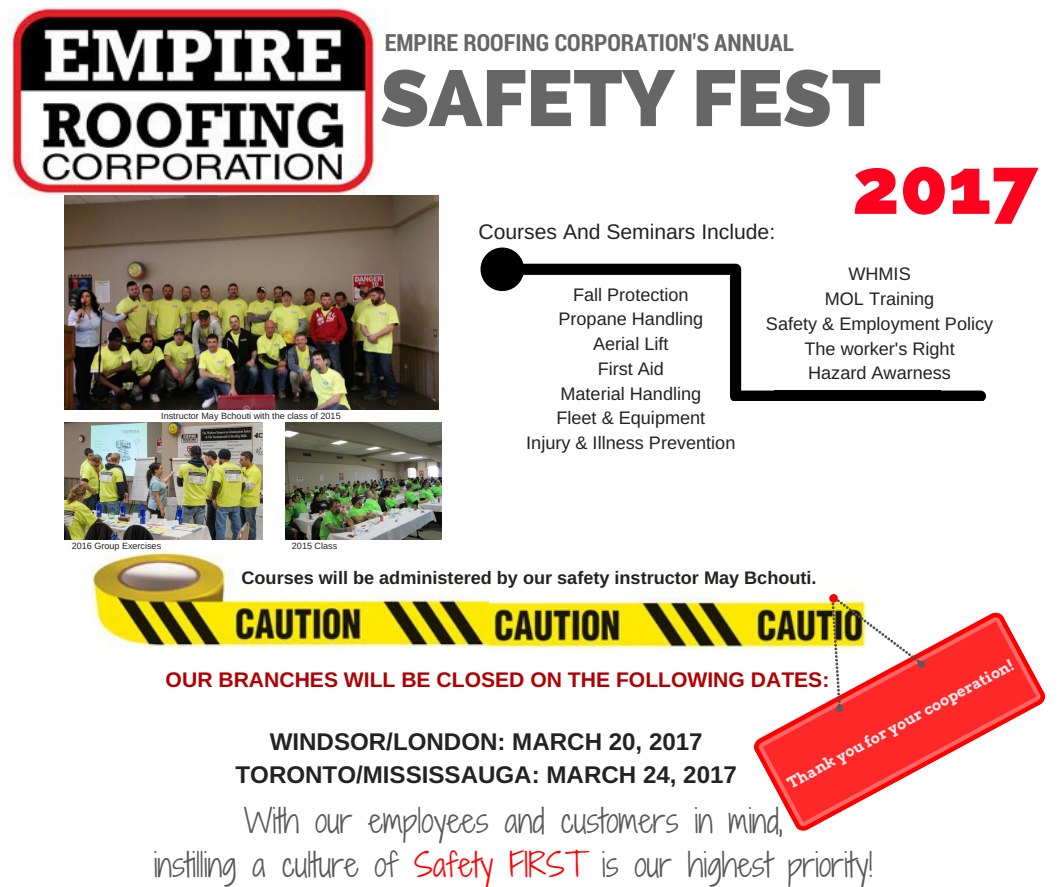
<style>
.page{position:relative;width:1058px;height:887px;background:#fff}
.page>*{position:absolute;margin:0;border:0;box-sizing:border-box;transform-origin:0 0}
.t1{font:800 78.9px "Raleway";color:#666}
.t2{font:800 78.9px "Raleway";color:#ff001e}
.t3{font:31.65px/43.8px "Shadows Into Light Two";color:#59595a;text-align:center}
.t4{font:700 24.15px/33.8px "Arimo";color:#222;text-align:center}
.t5{font:700 23.7px "Roboto Condensed";color:#666}
.t6{font:700 21.15px "Arimo";color:#b00002}
.t7{font:21.15px "Arimo";color:#222}
.t8{font:18.15px/24.8px "Arimo";color:#222;text-align:center}
.t9{font:700 18.15px "Arimo";color:#222}
.t10{font:700 15.15px "Arvo";color:#ffe7eb}
.t11{font:9px "Arimo";color:#222}
.s1{color:#f00}
</style>
<div class="page">
<img style="left:8px;top:7px;width:385px;height:189px">
<img style="left:91px;top:551px;width:398px;height:97px">
<img style="left:489px;top:576px;width:304px;height:74px">
<svg style="left:941px;top:390px;width:45px;height:10px"></svg>
<div style="left:774px;top:390px;width:167px;height:10px;background:#000"></div>
<svg style="left:480px;top:247px;width:294px;height:153px"></svg>
<svg style="left:750px;top:609px;width:296px;height:222px"></svg>
<svg style="left:762px;top:621px;width:274px;height:201px;fill:#ff2828"></svg>
<svg style="left:793px;top:588px;width:133px;height:125px"></svg>
<img style="left:64px;top:422px;width:198px;height:117px">
<img style="left:286px;top:422px;width:155px;height:117px">
<img style="left:64px;top:196px;width:375px;height:214px">
<h3 class="t5" style="left:385px;top:26px;width:410px">EMPIRE ROOFING CORPORATION'S ANNUAL</h3>
<p class="t11" style="left:161px;top:410px;width:181px">Instructor May Bchouti with the class of 2015</p>
<p class="t11" style="left:72px;top:541px;width:91px">2016 Group Exercises</p>
<p class="t11" style="left:292px;top:541px;width:47px">2015 Class</p>
<h1 class="t1" style="left:380px;top:52px;width:502px">SAFETY FEST</h1>
<h1 class="t2" style="left:852px;top:140px;width:187px">2017</h1>
<p class="t7" style="left:478px;top:219px;width:298px">Courses And Seminars Include:</p>
<p class="t8" style="left:526px;top:282px;width:211px">Fall Protection<br>Propane Handling<br>Aerial Lift<br>First Aid<br>Material Handling<br>Fleet &amp; Equipment<br>Injury &amp; Illness Prevention</p>
<p class="t8" style="left:766px;top:261px;width:229px">WHMIS<br>MOL Training<br>Safety &amp; Employment Policy<br>The worker's Right<br>Hazard Awarness</p>
<p class="t9" style="left:241px;top:567px;width:576px">Courses will be administered by our safety instructor May Bchouti.</p>
<p class="t10" style="left:784px;top:775px;width:256px;rotate:-28deg">Thank you for your cooperation!</p>
<p class="t6" style="left:166px;top:667px;width:665px">OUR BRANCHES WILL BE CLOSED ON THE FOLLOWING DATES:</p>
<h3 class="t4" style="left:235px;top:724px;width:503px">WINDSOR/LONDON: MARCH 20, 2017<br>TORONTO/MISSISSAUGA: MARCH 24, 2017</h3>
<h2 class="t3" style="left:154px;top:798px;width:720px">With our employees and customers in mind,<br>instilling a culture of <span class="s1">Safety FIRST</span> is our highest priority!</h2>
</div>
